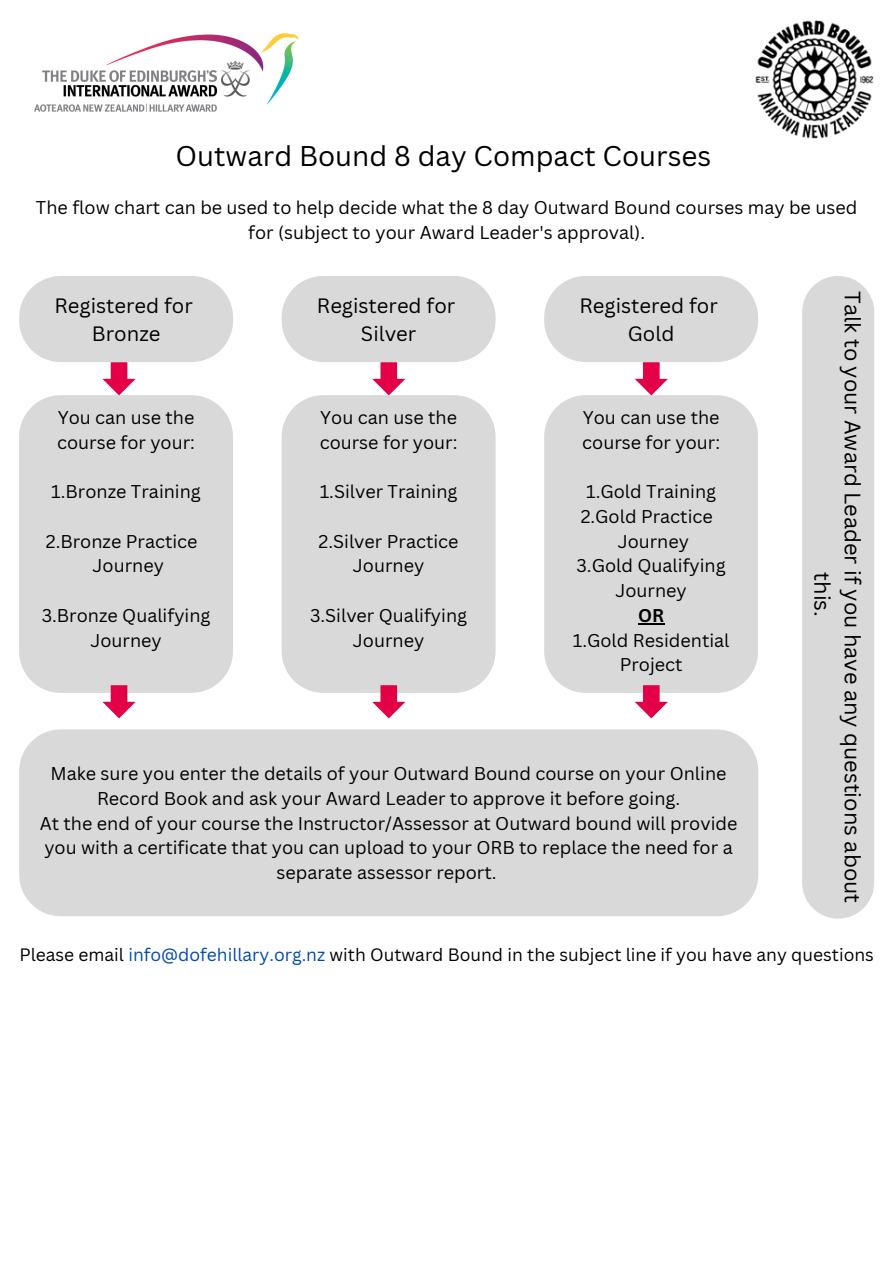
<style>
.page{position:relative;width:893px;height:1263px;background:#fff}
.page>*{position:absolute;margin:0;border:0;box-sizing:border-box;transform-origin:0 0}
.t1{font:27.75px "Canva Sans";color:#000}
.t2{font:21.75px/30.4px "Canva Sans";color:#000;text-align:center}
.t3{font:20.25px/28.1px "Canva Sans";color:#000;text-align:center}
.t4{font:18px/24.8px "Canva Sans";color:#000;text-align:center}
.t5{font:700 18px "Canva Sans";color:#000}
.t6{font:17.4px "Canva Sans";color:#000}
.s1{color:#004aad}
</style>
<div class="page">
<img style="left:34px;top:33px;width:265px;height:79px">
<img style="left:755px;top:20px;width:119px;height:119px">
<div style="left:802px;top:276px;width:72px;height:643px;background:#d9d9d9;border-radius:36px"></div>
<div style="left:19px;top:395px;width:214px;height:298px;background:#d9d9d9"></div>
<div style="left:282px;top:395px;width:213px;height:298px;background:#d9d9d9"></div>
<div style="left:544px;top:395px;width:214px;height:298px;background:#d9d9d9"></div>
<hr style="left:638px;top:623px;width:26px;height:2px;background:#000">
<div style="left:19px;top:729px;width:739px;height:187px;background:#d9d9d9"></div>
<svg style="left:19px;top:276px;width:214px;height:119px"></svg>
<svg style="left:282px;top:276px;width:213px;height:119px"></svg>
<svg style="left:544px;top:276px;width:214px;height:119px"></svg>
<svg style="left:102px;top:685px;width:34px;height:33px"></svg>
<svg style="left:372px;top:685px;width:33px;height:33px"></svg>
<svg style="left:635px;top:685px;width:33px;height:33px"></svg>
<h1 class="t1" style="left:175px;top:136px;width:537px">Outward Bound 8 day Compact Courses</h1>
<p class="t4" style="left:36px;top:195px;width:823px">The flow chart can be used to help decide what the 8 day Outward Bound courses may be used for (subject to your Award Leader's approval).</p>
<p class="t3" style="left:54px;top:291px;width:140px">Registered for<br>Bronze</p>
<p class="t3" style="left:317px;top:291px;width:140px">Registered for<br>Silver</p>
<p class="t3" style="left:579px;top:291px;width:140px">Registered for<br>Gold</p>
<p class="t2" style="left:868px;top:291px;width:613px;rotate:90deg">Talk to your Award Leader if you have any questions about this.</p>
<p class="t4" style="left:57px;top:404px;width:139px;text-align:left">You can use the course for your:</p>
<p class="t4" style="left:51px;top:479px;width:151px">1.Bronze Training</p>
<p class="t4" style="left:93px;top:528px;width:106px;text-align:left;text-indent:-47px">2.Bronze Practice<br>Journey</p>
<p class="t4" style="left:42px;top:602px;width:170px">3.Bronze Qualifying<br>Journey</p>
<p class="t4" style="left:320px;top:404px;width:139px;text-align:left">You can use the course for your:</p>
<p class="t4" style="left:320px;top:479px;width:139px">1.Silver Training</p>
<p class="t4" style="left:319px;top:528px;width:141px">2.Silver Practice<br>Journey</p>
<p class="t4" style="left:310px;top:602px;width:158px">3.Silver Qualifying<br>Journey</p>
<p class="t4" style="left:582px;top:404px;width:139px;text-align:left">You can use the course for your:</p>
<p class="t4" style="left:576px;top:479px;width:151px">1.Gold Training<br>2.Gold Practice<br>Journey<br>3.Gold Qualifying<br>Journey</p>
<p class="t5" style="left:638px;top:603px;width:28px">OR</p>
<p class="t4" style="left:573px;top:627px;width:158px">1.Gold Residential<br>Project</p>
<p class="t4" style="left:40px;top:761px;width:699px">Make sure you enter the details of your Outward Bound course on your Online Record Book and ask your Award Leader to approve it before going.<br>At the end of your course the Instructor/Assessor at Outward bound will provide you with a certificate that you can upload to your ORB to replace the need for a separate assessor report.</p>
<p class="t6" style="left:19px;top:942px;width:856px">Please email <span class="s1">info@dofehillary.org.nz</span> with Outward Bound in the subject line if you have any questions</p>
</div>
